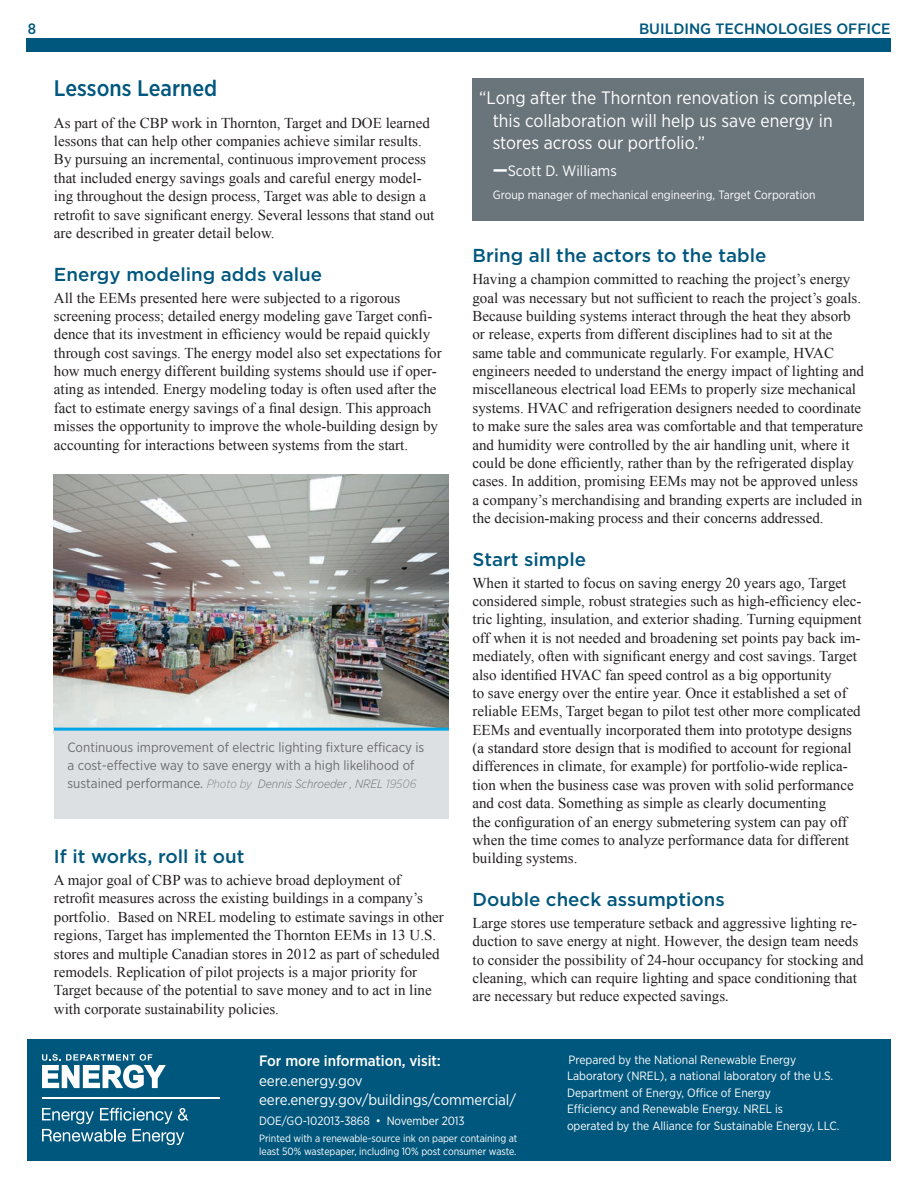
<style>
.page{position:relative;width:918px;height:1188px;background:#fff}
.page>*{position:absolute;margin:0;border:0;box-sizing:border-box;transform-origin:0 0}
.t1{font:500 22.5px "Gotham Narrow";color:#00577d}
.t2{font:500 18.75px "Gotham";color:#00577d}
.t3{font:18px/22.5px "Gotham Narrow";color:#fff}
.t4{font:15px/18.3px "Times New Roman";color:#231f20}
.t5{font:15px/19.8px "Gotham Narrow";letter-spacing:-.005em;color:#fff}
.t6{font:500 15px "Gotham Narrow";color:#00577d;scale:1.1 1}
.t7{font:500 15px "Gotham Narrow";letter-spacing:-.005em;color:#fff}
.t8{font:500 15px "Gotham Narrow";color:#00577d}
.t9{font:13.5px/18px "Gotham Narrow";color:#6c6d70}
.t10{font:12px/16.5px "Gotham Narrow";color:#fff}
.t11{font:10.5px/13.5px "Gotham Narrow";letter-spacing:-.005em;color:#fff}
.s1{font-weight:300;font-style:italic;font-size:12px;color:#87898c}
.s2{font-weight:300;font-style:italic;font-size:12px}
.s3{font-weight:700;font-size:18px}
.s4{font-family:"Minion Pro"}
</style>
<div class="page">
<div style="left:27px;top:38px;width:864px;height:14px;background:#00577d"></div>
<div style="left:27px;top:1039px;width:864px;height:122px;background:#00577d"></div>
<svg style="left:42px;top:1054px;width:124px;height:34px"></svg>
<hr style="left:42px;top:1097px;width:177px;height:2px;background:#fff">
<svg style="left:42px;top:1108px;width:147px;height:37px"></svg>
<img style="left:54px;top:474px;width:395px;height:254px">
<div style="left:54px;top:728px;width:395px;height:91px;background:#dde0e3"></div>
<hr style="left:54px;top:728px;width:395px;height:3px;background:#00a5e3">
<div style="left:472px;top:78px;width:392px;height:142px;background:#6a747b"></div>
<p class="t8" style="left:28px;top:19px;width:10px">8</p>
<p class="t6" style="left:639px;top:19px;width:215px">Building Technologies OFFICE</p>
<h1 class="t1" style="left:54px;top:74px;width:165px">Lessons Learned</h1>
<p class="t4" style="left:54px;top:113px;width:382px">As part of the CBP work in Thornton, Target and DOE learned lessons that can help other companies achieve similar results.<br>By pursuing an incremental, continuous improvement process that included energy savings goals and careful energy model&shy;ing throughout the design process, Target was able to design a retrofit to save significant energy. Several lessons that stand out are described in greater detail below.</p>
<p class="t2" style="left:54px;top:262px;width:270px">Energy modeling adds value</p>
<p class="t4" style="left:54px;top:288px;width:389px">All the EEMs presented here were subjected to a rigorous screening process; detailed energy modeling gave Target confi&shy;dence that its investment in efficiency would be repaid quickly through cost savings. The energy model also set expectations for how much energy different building systems should use if oper&shy;ating as intended. Energy modeling today is often used after the fact to estimate energy savings of a final design. This approach misses the opportunity to improve the whole-building design by accounting for interactions between systems from the start.</p>
<p class="t9" style="left:67px;top:738px;width:358px">Continuous improvement of electric lighting fixture efficacy is a cost-effective way to save energy with a high likelihood of sustained performance. <span class="s1">Photo by</span> <span class="s2">Dennis Schroeder , NREL</span> <span class="s1">19506</span></p>
<p class="t2" style="left:54px;top:844px;width:192px">If it works, roll it out</p>
<p class="t4" style="left:54px;top:871px;width:391px">A major goal of CBP was to achieve broad deployment of retrofit measures across the existing buildings in a company’s portfolio. Based on NREL modeling to estimate savings in other regions, Target has implemented the Thornton EEMs in 13 U.S. stores and multiple Canadian stores in 2012 as part of scheduled remodels. Replication of pilot projects is a major priority for Target because of the potential to save money and to act in line with corporate sustainability policies.</p>
<p class="t3" style="left:493px;top:86px;width:365px;text-indent:-14px">“Long after the Thornton renovation is complete, this collaboration will help us save energy in stores across our portfolio.”</p>
<p class="t5" style="left:493px;top:161px;width:126px"><span class="s3">—</span>Scott D. Williams</p>
<p class="t10" style="left:493px;top:186px;width:324px">Group manager of mechanical engineering, Target Corporation</p>
<p class="t2" style="left:472px;top:243px;width:295px">Bring all the actors to the table</p>
<p class="t4" style="left:472px;top:270px;width:393px">Having a champion committed to reaching the project’s energy goal was necessary but not sufficient to reach the project’s goals.<br>Because building systems interact through the heat they absorb or release, experts from different disciplines had to sit at the same table and communicate regularly. For example, HVAC engineers needed to understand the energy impact of lighting and miscellaneous electrical load EEMs to properly size mechanical systems. HVAC and refrigeration designers needed to coordinate to make sure the sales area was comfortable and that temperature and humidity were controlled by the air handling unit, where it could be done efficiently, rather than by the refrigerated display cases. In addition, promising EEMs may not be approved unless a company’s merchandising and branding experts are included in the decision-making process and their concerns addressed.</p>
<p class="t2" style="left:472px;top:547px;width:115px">Start simple</p>
<p class="t4" style="left:472px;top:573px;width:391px">When it started to focus on saving energy 20 years ago, Target considered simple, robust strategies such as high-efficiency elec&shy;tric lighting, insulation, and exterior shading. Turning equipment off when it is not needed and broadening set points pay back im&shy;mediately, often with significant energy and cost savings. Target also identified HVAC fan speed control as a big opportunity<br>to save energy over the entire year. Once it established a set of reliable EEMs, Target began to pilot test other more complicated EEMs and eventually incorporated them into prototype designs (a standard store design that is modified to account for regional differences in climate, for example) for portfolio-wide replica&shy;tion when the business case was proven with solid performance and cost data. Something as simple as clearly documenting<br>the configuration of an energy submetering system can pay off when the time comes to analyze performance data for different building systems.</p>
<p class="t2" style="left:472px;top:887px;width:254px">Double check assumptions</p>
<p class="t4" style="left:472px;top:914px;width:393px">Large stores use temperature setback and aggressive lighting re&shy;duction to save energy at night. However, the design team needs to consider the possibility of 24-hour occupancy for stocking and cleaning, which can require lighting and space conditioning that are necessary but reduce expected savings<span class="s4">.</span></p>
<p class="t7" style="left:259px;top:1051px;width:183px">For more information, visit:</p>
<p class="t5" style="left:259px;top:1070px;width:259px">eere.energy.gov eere.energy.gov/buildings/commercial/</p>
<p class="t10" style="left:259px;top:1112px;width:207px">DOE/GO-102013-3868 • November 2013</p>
<p class="t11" style="left:259px;top:1131px;width:260px">Printed with a renewable-source ink on paper containing at least 50% wastepaper, including 10% post consumer waste.</p>
<p class="t10" style="left:567px;top:1051px;width:274px">Prepared by the National Renewable Energy Laboratory (NREL), a national laboratory of the U.S.<br>Department of Energy, Office of Energy<br>Efficiency and Renewable Energy. NREL is<br>operated by the Alliance for Sustainable Energy, LLC.</p>
</div>
